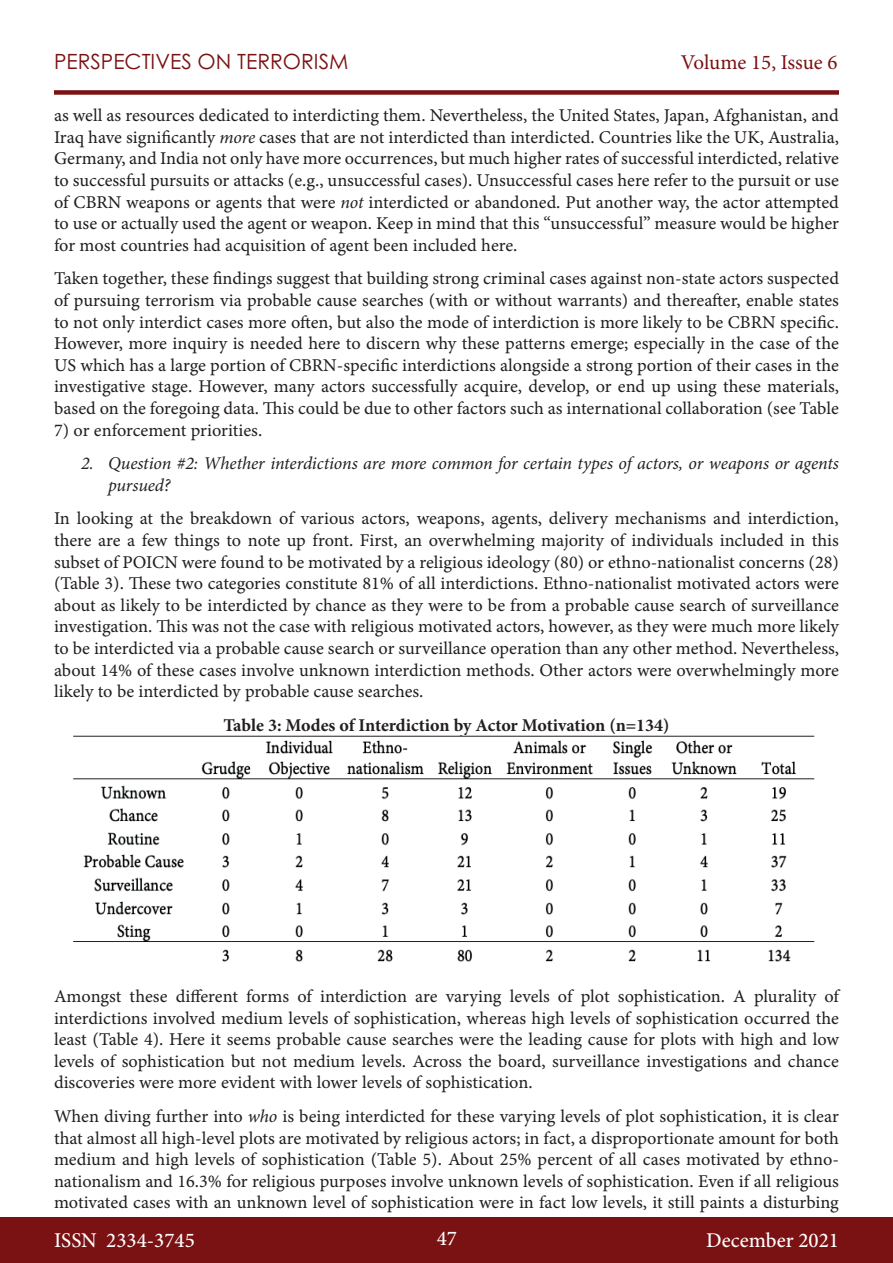
<style>
.page{position:relative;width:893px;height:1263px;background:#fff}
.page>*{position:absolute;margin:0;border:0;box-sizing:border-box;transform-origin:0 0}
.t1{font:500 21px "Minion Pro";color:#fff}
.t2{font:21px "Century Gothic Pro";color:#7a1113}
.t3{font:21px "Minion Pro";letter-spacing:-.005em;color:#7a1113}
.t4{font:18px/21.6px "Minion Pro Capt";letter-spacing:-.005em;color:#231f20;text-align:justify}
.t5{font:italic 18px/21.6px "Minion Pro";letter-spacing:-.01em;color:#231f20}
.t6{font:700 18px "Minion Pro";letter-spacing:-.005em;color:#231f20}
.s1{font-family:"Minion Pro";font-style:italic}
</style>
<div class="page">
<div style="left:0;top:1217px;width:893px;height:46px;background:#7a1113"></div>
<div style="left:54px;top:90px;width:785px;height:5px;background:#7a1113"></div>
<img style="left:73px;top:735px;width:742px;height:227px">
<p class="t2" style="left:54px;top:49px;width:296px">PERSPECTIVES ON TERRORISM</p>
<p class="t3" style="left:681px;top:48px;width:158px">Volume 15, Issue 6</p>
<p class="t4" style="left:54px;top:105px;width:787px">as well as resources dedicated to interdicting them. Nevertheless, the United States, Japan, Afghanistan, and Iraq have significantly <span class="s1">more</span> cases that are not interdicted than interdicted. Countries like the UK, Australia, Germany, and India not only have more occurrences, but much higher rates of successful interdicted, relative to successful pursuits or attacks (e.g., unsuccessful cases). Unsuccessful cases here refer to the pursuit or use of CBRN weapons or agents that were <span class="s1">not</span> interdicted or abandoned. Put another way, the actor attempted to use or actually used the agent or weapon. Keep in mind that this “unsuccessful” measure would be higher for most countries had acquisition of agent been included here.</p>
<p class="t4" style="left:54px;top:268px;width:786px">Taken together, these findings suggest that building strong criminal cases against non-state actors suspected of pursuing terrorism via probable cause searches (with or without warrants) and thereafter, enable states to not only interdict cases more often, but also the mode of interdiction is more likely to be CBRN specific.<br>However, more inquiry is needed here to discern why these patterns emerge; especially in the case of the US which has a large portion of CBRN-specific interdictions alongside a strong portion of their cases in the investigative stage. However, many actors successfully acquire, develop, or end up using these materials, based on the foregoing data. This could be due to other factors such as international collaboration (see Table</p>
<p class="t4" style="left:54px;top:419px;width:210px">7) or enforcement priorities.</p>
<p class="t5" style="left:108px;top:453px;width:732px;text-indent:-27px">2. Question #2: Whether interdictions are more common for certain types of actors, or weapons or agents pursued?</p>
<p class="t4" style="left:54px;top:508px;width:786px">In looking at the breakdown of various actors, weapons, agents, delivery mechanisms and interdiction, there are a few things to note up front. First, an overwhelming majority of individuals included in this subset of POICN were found to be motivated by a religious ideology (80) or ethno-nationalist concerns (28) (Table 3). These two categories constitute 81% of all interdictions. Ethno-nationalist motivated actors were about as likely to be interdicted by chance as they were to be from a probable cause search of surveillance investigation. This was not the case with religious motivated actors, however, as they were much more likely to be interdicted via a probable cause search or surveillance operation than any other method. Nevertheless, about 14% of these cases involve unknown interdiction methods. Other actors were overwhelmingly more likely to be interdicted by probable cause searches.</p>
<p class="t6" style="left:223px;top:712px;width:448px">Table 3: Modes of Interdiction by Actor Motivation (n=134)</p>
<p class="t4" style="left:54px;top:985px;width:786px">Amongst these different forms of interdiction are varying levels of plot sophistication. A plurality of interdictions involved medium levels of sophistication, whereas high levels of sophistication occurred the least (Table 4). Here it seems probable cause searches were the leading cause for plots with high and low levels of sophistication but not medium levels. Across the board, surveillance investigations and chance discoveries were more evident with lower levels of sophistication.</p>
<p class="t4" style="left:54px;top:1105px;width:786px">When diving further into <span class="s1">who</span> is being interdicted for these varying levels of plot sophistication, it is clear that almost all high-level plots are motivated by religious actors; in fact, a disproportionate amount for both medium and high levels of sophistication (Table 5). About 25% percent of all cases motivated by ethno&shy;nationalism and 16.3% for religious purposes involve unknown levels of sophistication. Even if all religious motivated cases with an unknown level of sophistication were in fact low levels, it still paints a disturbing</p>
<p class="t1" style="left:54px;top:1226px;width:142px">ISSN 2334-3745</p>
<p class="t1" style="left:437px;top:1224px;width:22px">47</p>
<p class="t1" style="left:706px;top:1226px;width:134px">December 2021</p>
</div>
